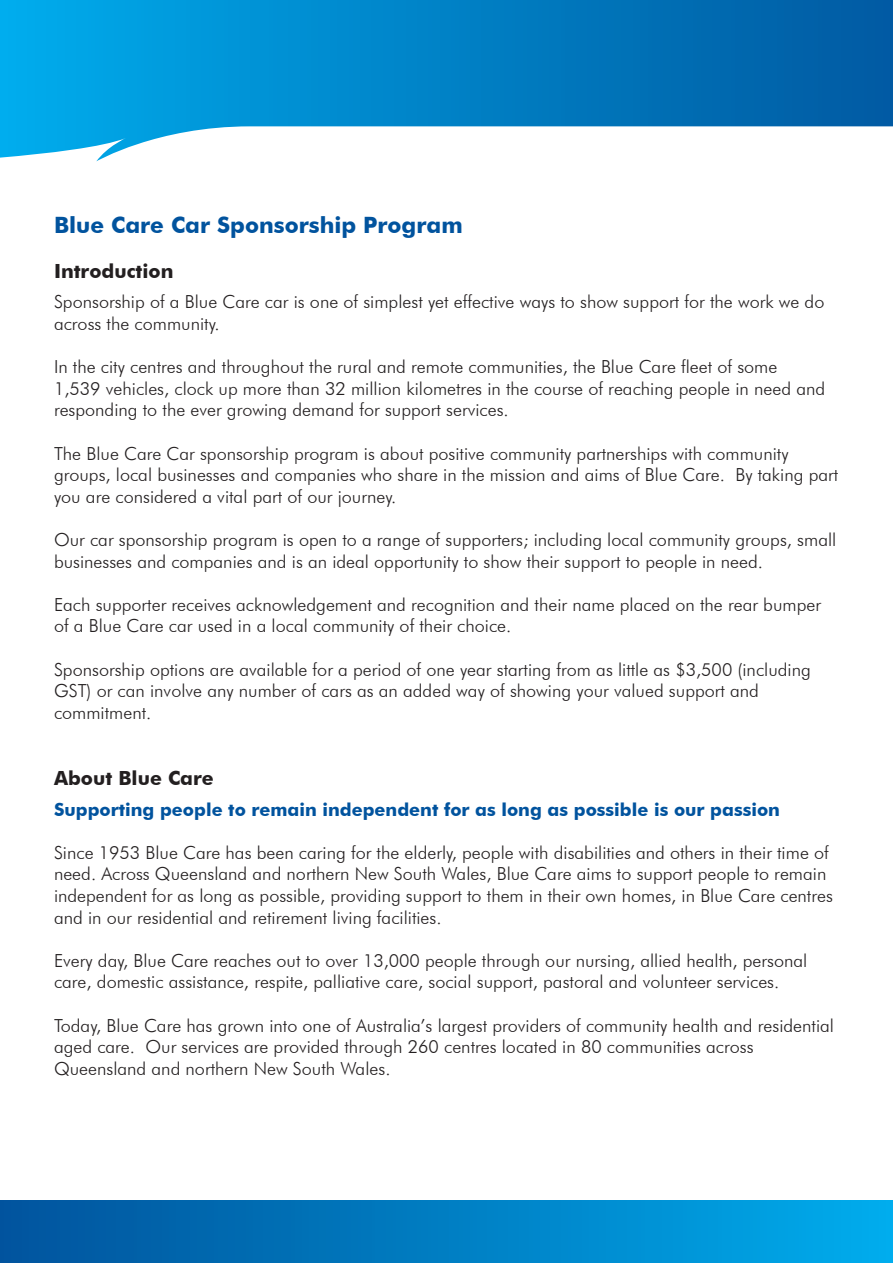
<style>
.page{position:relative;width:893px;height:1263px;background:#fff}
.page>*{position:absolute;margin:0;border:0;box-sizing:border-box;transform-origin:0 0}
.t1{font:700 22.5px "Futura BT";color:#01539e}
.t2{font:700 19.5px "Futura BT";color:#231f20}
.t3{font:300 18px/21.6px "Futura BT";color:#231f20}
.t4{font:700 18px "Futura BT";color:#01539e}
</style>
<div class="page">
<div style="left:0;top:1200px;width:893px;height:63px;background:linear-gradient(to right,#01529c,#00abec)"></div>
<svg style="left:0;top:0;width:892px;height:161px"></svg>
<svg style="left:892px;top:0;width:1px;height:127px"></svg>
<p class="t1" style="left:54px;top:212px;width:410px">Blue Care Car Sponsorship Program</p>
<p class="t2" style="left:54px;top:259px;width:121px">Introduction</p>
<p class="t3" style="left:54px;top:291px;width:772px">Sponsorship of a Blue Care car is one of simplest yet effective ways to show support for the work we do across the community.</p>
<p class="t3" style="left:54px;top:356px;width:773px">In the city centres and throughout the rural and remote communities, the Blue Care fleet of some<br>1,539 vehicles, clock up more than 32 million kilometres in the course of reaching people in need and responding to the ever growing demand for support services.</p>
<p class="t3" style="left:54px;top:442px;width:786px">The Blue Care Car sponsorship program is about positive community partnerships with community groups, local businesses and companies who share in the mission and aims of Blue Care. By taking part you are considered a vital part of our journey.</p>
<p class="t3" style="left:54px;top:529px;width:784px">Our car sponsorship program is open to a range of supporters; including local community groups, small businesses and companies and is an ideal opportunity to show their support to people in need.</p>
<p class="t3" style="left:54px;top:593px;width:769px">Each supporter receives acknowledgement and recognition and their name placed on the rear bumper of a Blue Care car used in a local community of their choice.</p>
<p class="t3" style="left:54px;top:658px;width:758px">Sponsorship options are available for a period of one year starting from as little as $3,500 (including<br>GST) or can involve any number of cars as an added way of showing your valued support and commitment.</p>
<p class="t2" style="left:54px;top:767px;width:161px">About Blue Care</p>
<p class="t4" style="left:54px;top:798px;width:727px">Supporting people to remain independent for as long as possible is our passion</p>
<p class="t3" style="left:54px;top:841px;width:780px">Since 1953 Blue Care has been caring for the elderly, people with disabilities and others in their time of need. Across Queensland and northern New South Wales, Blue Care aims to support people to remain independent for as long as possible, providing support to them in their own homes, in Blue Care centres and in our residential and retirement living facilities.</p>
<p class="t3" style="left:54px;top:949px;width:755px">Every day, Blue Care reaches out to over 13,000 people through our nursing, allied health, personal care, domestic assistance, respite, palliative care, social support, pastoral and volunteer services.</p>
<p class="t3" style="left:54px;top:1014px;width:781px">Today, Blue Care has grown into one of Australia’s largest providers of community health and residential aged care. Our services are provided through 260 centres located in 80 communities across<br>Queensland and northern New South Wales.</p>
</div>
